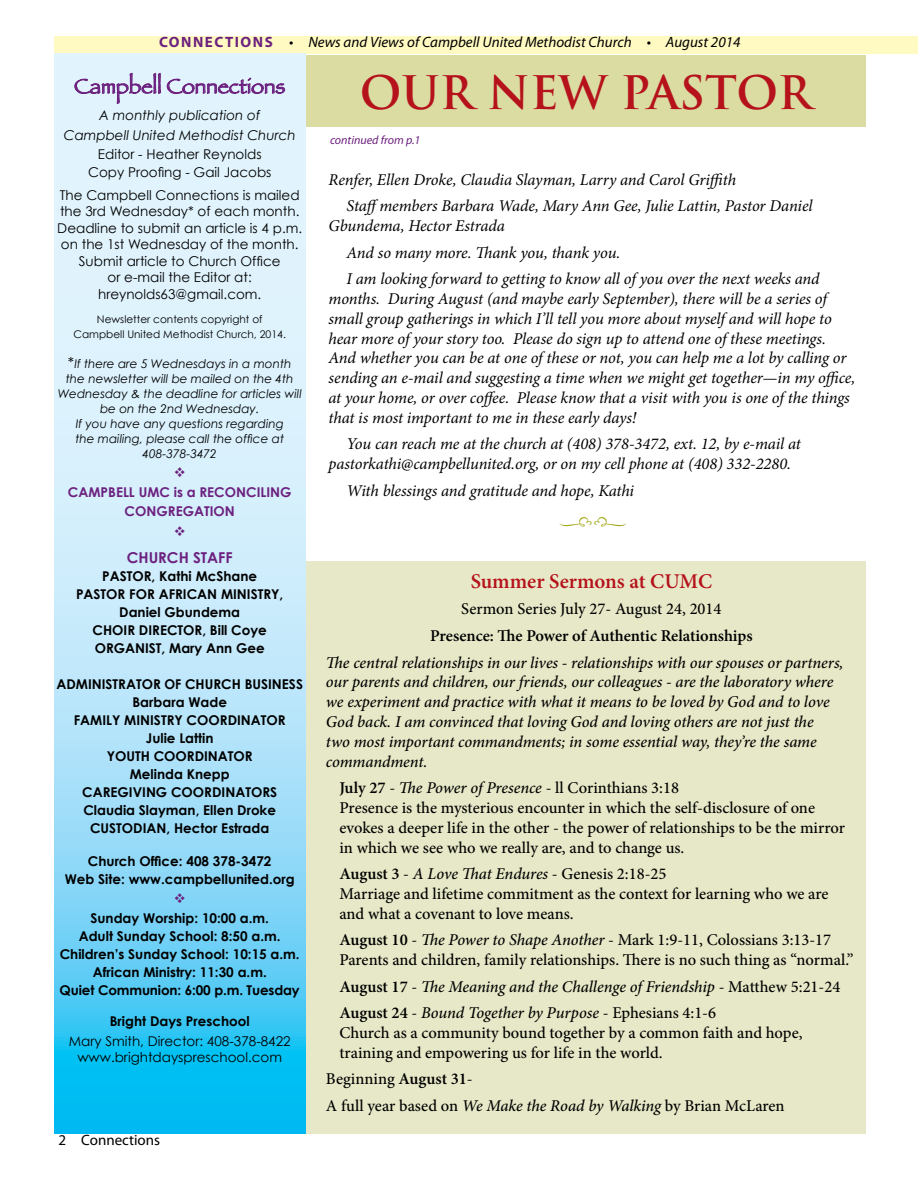
<style>
.page{position:relative;width:918px;height:1188px;background:#fff}
.page>*{position:absolute;margin:0;border:0;box-sizing:border-box;transform-origin:0 0}
.t1{font:700 45px "Trajan Pro";color:#b5121b}
.t2{font:27px "Type Embellishments One Let Plain";color:#a2a715}
.t3{font:21px "Papyrus";color:#6c217f}
.t4{font:600 21px "Minion Pro";letter-spacing:-.005em;color:#b5121b}
.t5{font:italic 16.5px/19.8px "Minion Pro";letter-spacing:-.01em;color:#000}
.t6{font:500 16.5px/19.8px "Minion Pro";color:#000}
.t7{font:italic 500 16.5px/19.8px "Minion Pro";letter-spacing:-.005em;color:#000}
.t8{font:600 16.5px "Minion Pro";letter-spacing:-.005em;color:#000}
.t9{font:italic 15px "Myriad Pro";color:#000}
.t10{font:15px "Myriad Pro";color:#000}
.t11{font:700 15px "Century Gothic";color:#6c217f}
.t12{font:700 13.5px/18px "Century Gothic";color:#000;text-align:center}
.t13{font:13.5px/16.5px "Century Gothic";color:#000;text-align:center}
.t14{font:italic 13.5px/19.5px "Century Gothic";color:#000;text-align:center}
.t15{font:700 13.5px/19.5px "Century Gothic";color:#6c217f;text-align:center}
.t16{font:italic 12px/15px "Century Gothic";color:#000;text-align:center}
.t17{font:italic 12px "Myriad Pro";color:#6c217f}
.t18{font:10.5px/15px "Century Gothic";color:#000;text-align:center}
.s1{font-weight:700;font-style:normal;color:#6c217f}
.s2{font-style:normal;font-size:15px}
.s3{font-weight:600}
.s4{font-style:italic}
.s5{font-weight:600;font-style:normal}
.s6{font-style:normal}
</style>
<div class="page">
<div style="left:55px;top:36px;width:863px;height:18px;background:#fffac2"></div>
<div style="left:305px;top:562px;width:561px;height:572px;background:#e7e8c7"></div>
<svg style="left:54px;top:54px;width:251px;height:1080px;background:#aae3fa"></svg>
<svg style="left:75px;top:73px;width:86px;height:31px;background:#c9c9e3"></svg>
<svg style="left:167px;top:78px;width:118px;height:18px;background:#bfb8d9"></svg>
<div style="left:306px;top:55px;width:560px;height:71px;background:#dadca2"></div>
<svg style="left:175px;top:467px;width:10px;height:10px"></svg>
<svg style="left:175px;top:526px;width:10px;height:10px"></svg>
<svg style="left:175px;top:893px;width:10px;height:10px"></svg>
<p class="t9" style="left:159px;top:33px;width:583px"><span class="s1">CONNECTIONS</span> • News and Views of Campbell United Methodist Church • August 2014</p>
<p class="t3" style="left:74px;top:74px;width:213px">Campbell Connections</p>
<p class="t14" style="left:64px;top:105px;width:234px">A monthly publication of<br>Campbell United Methodist Church</p>
<p class="t13" style="left:88px;top:145px;width:185px;line-height:18px">Editor - Heather Reynolds<br>Copy Proofing - Gail Jacobs</p>
<p class="t13" style="left:57px;top:186px;width:246px">The Campbell Connections is mailed the 3rd Wednesday* of each month.<br>Deadline to submit an article is 4 p.m. on the 1st Wednesday of the month.<br>Submit article to Church Office<br>or e-mail the Editor at: hreynolds63@gmail.com.</p>
<p class="t18" style="left:74px;top:311px;width:214px">Newsletter contents copyright of<br>Campbell United Methodist Church, 2014.</p>
<p class="t16" style="left:58px;top:356px;width:246px"><span class="s2">*</span>If there are 5 Wednesdays in a month the newsletter will be mailed on the 4th<br>Wednesday &amp; the deadline for articles will be on the 2nd Wednesday.<br>If you have any questions regarding<br>the mailing, please call the office at<br>408-378-3472</p>
<p class="t15" style="left:68px;top:482px;width:225px">CAMPBELL UMC is a RECONCILING<br>CONGREGATION</p>
<p class="t11" style="left:127px;top:548px;width:107px">CHURCH STAFF</p>
<p class="t12" style="left:76px;top:566px;width:209px">PASTOR, Kathi McShane<br>PASTOR FOR AFRICAN MINISTRY,<br>Daniel Gbundema<br>CHOIR DIRECTOR, Bill Coye<br>ORGANIST, Mary Ann Gee</p>
<p class="t12" style="left:56px;top:674px;width:248px">ADMINISTRATOR OF CHURCH BUSINESS<br>Barbara Wade<br>FAMILY MINISTRY COORDINATOR<br>Julie Lattin<br>YOUTH COORDINATOR<br>Melinda Knepp<br>CAREGIVING COORDINATORS<br>Claudia Slayman, Ellen Droke<br>CUSTODIAN, Hector Estrada</p>
<p class="t12" style="left:65px;top:851px;width:232px">Church Office: 408 378-3472<br>Web Site: www.campbellunited.org</p>
<p class="t12" style="left:60px;top:908px;width:242px">Sunday Worship: 10:00 a.m.<br>Adult Sunday School: 8:50 a.m.<br>Children’s Sunday School: 10:15 a.m.<br>African Ministry: 11:30 a.m.<br>Quiet Communion: 6:00 p.m. Tuesday</p>
<p class="t12" style="left:110px;top:1012px;width:141px">Bright Days Preschool</p>
<p class="t13" style="left:69px;top:1032px;width:224px">Mary Smith, Director: 408-378-8422 www.brightdayspreschool.com</p>
<h1 class="t1" style="left:360px;top:64px;width:453px">OUR NEW PASTOR</h1>
<p class="t17" style="left:330px;top:133px;width:92px">continued from p.1</p>
<p class="t5" style="left:347px;top:166px;width:467px;line-height:26.5px;text-indent:-18px">Renfer, Ellen Droke, Claudia Slayman, Larry and Carol Griffith<br>Staffmembers Barbara Wade, Mary Ann Gee, Julie Lattin, Pastor Daniel</p>
<p class="t5" style="left:347px;top:213px;width:475px;line-height:26.5px;text-indent:-18px">Gbundema, Hector Estrada<br>And so many more. Thank you, thank you.<br>I am looking forward to getting to know all of you over the next weeks and</p>
<p class="t5" style="left:329px;top:289px;width:528px">months. During August (and maybe early September), there will be a series of small group gatherings in which I’ll tell you more about myself and will hope to hear more of your story too. Please do sign up to attend one of these meetings.<br>And whether you can be at one of these or not, you can help me a lot by calling or sending an e-mail and suggesting a time when we might get together—in my office, at your home, or over coffee. Please know that a visit with you is one of the things that is most important to me in these early days!</p>
<p class="t5" style="left:329px;top:434px;width:474px;text-indent:18px">You can reach me at the church at (408) 378-3472, ext. 12, by e-mail at pastorkathi@campbellunited.org, or on my cell phone at (408) 332-2280.</p>
<p class="t5" style="left:347px;top:481px;width:289px">With blessings and gratitude and hope, Kathi</p>
<h2 class="t2" style="left:559px;top:511px;width:70px">ji</h2>
<p class="t4" style="left:471px;top:567px;width:243px">Summer Sermons at CUMC</p>
<p class="t6" style="left:461px;top:599px;width:262px">Sermon Series July 27- August 24, 2014</p>
<p class="t8" style="left:430px;top:624px;width:324px">Presence: The Power of Authentic Relationships</p>
<p class="t7" style="left:326px;top:652px;width:519px">The central relationships in our lives - relationships with our spouses or partners, our parents and children, our friends, our colleagues - are the laboratory where we experiment and practice with what it means to be loved by God and to love God back. I am convinced that loving God and loving others are not just the<br>two most important commandments; in some essential way, they’re the same commandment.</p>
<p class="t6" style="left:339px;top:778px;width:507px"><span class="s3">July 27</span> - <span class="s4">The Power of Presence</span> - ll Corinthians 3:18<br>Presence is the mysterious encounter in which the self-disclosure of one evokes a deeper life in the other - the power of relationships to be the mirror in which we see who we really are, and to change us.</p>
<p class="t6" style="left:339px;top:864px;width:491px"><span class="s3">August 3</span> - <span class="s4">A Love That Endures</span> - Genesis 2:18-25<br>Marriage and lifetime commitment as the context for learning who we are and what a covenant to love means.</p>
<p class="t6" style="left:339px;top:930px;width:516px"><span class="s3">August 10</span> - <span class="s4">The Power to Shape Another</span> - Mark 1:9-11, Colossians 3:13-17<br>Parents and children, family relationships. There is no such thing as “normal.”</p>
<p class="t7" style="left:339px;top:973px;width:502px;line-height:26.5px"><span class="s5">August 17</span> <span class="s6">-</span> The Meaning and the Challenge of Friendship <span class="s6">- Matthew 5:21-24<br></span><span class="s5">August 24</span> <span class="s6">-</span> Bound Together by Purpose <span class="s6">- Ephesians 4:1-6</span></p>
<p class="t6" style="left:339px;top:1023px;width:465px">Church as a community bound together by a common faith and hope, training and empowering us for life in the world.</p>
<p class="t6" style="left:326px;top:1066px;width:460px;line-height:26.5px">Beginning <span class="s3">August 31</span>-<br>A full year based on <span class="s4">We Make the Road by Walking</span> by Brian McLaren</p>
<p class="t10" style="left:59px;top:1131px;width:103px">2 Connections</p>
</div>
